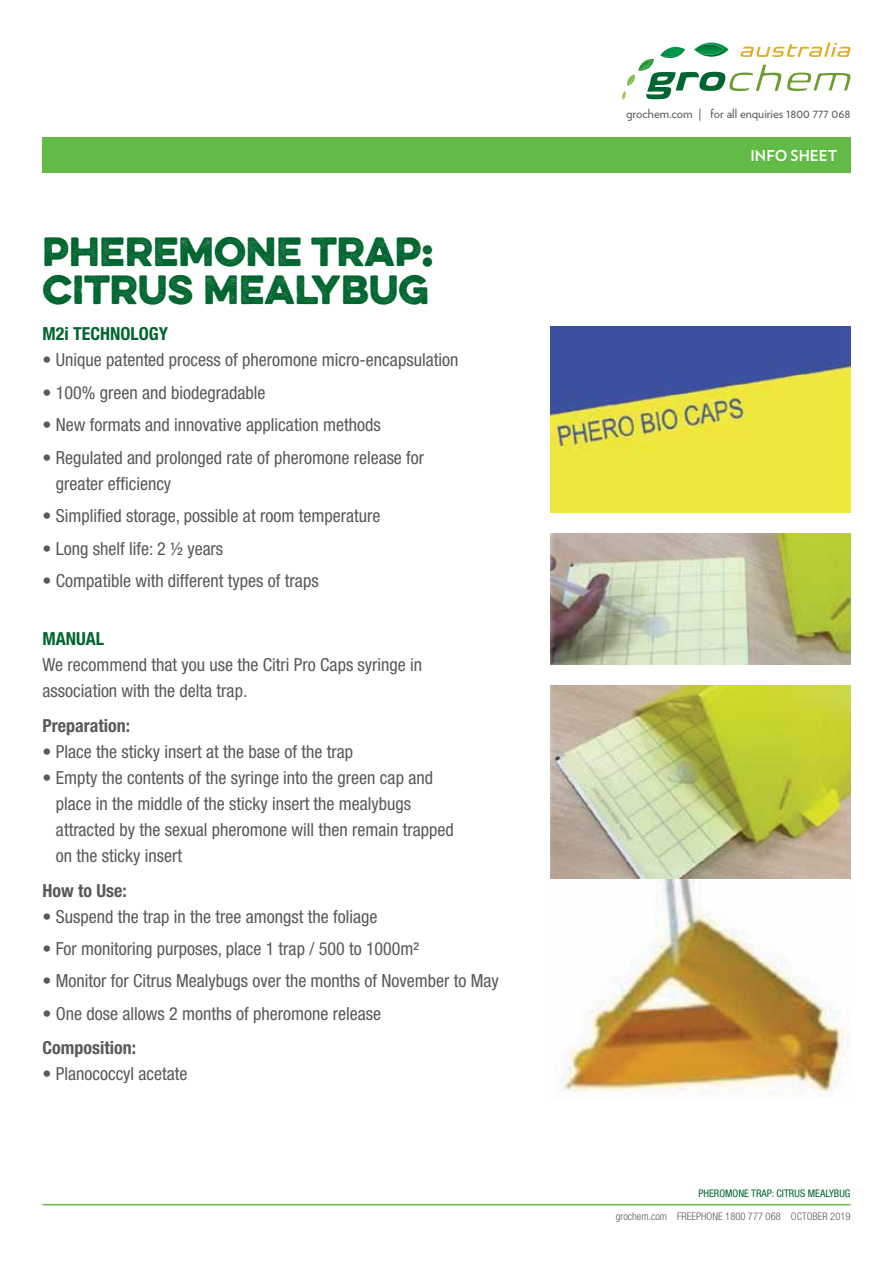
<style>
.page{position:relative;width:893px;height:1263px;background:#fff}
.page>*{position:absolute;margin:0;border:0;box-sizing:border-box;transform-origin:0 0}
.t1{font:700 36.6px/38.4px "Eveleth Dot";color:#00652e}
.t2{font:condensed 18px/26.1px "Helvetica Neue";color:#58595b}
.t3{font:700 condensed 18px "Helvetica Neue";color:#58595b}
.t4{font:700 condensed 18px "Helvetica Neue";color:#00652e}
.t5{font:700 15px "Verlag";color:#fff}
.t6{font:12.6px "Verlag";color:#58595b}
.t7{font:300 condensed 10.5px "Helvetica Neue";color:#58595b}
.t8{font:condensed 10.5px "Helvetica Neue";color:#00652e}
</style>
<div class="page">
<img style="left:551px;top:686px;width:299px;height:406px">
<div style="left:42px;top:138px;width:808px;height:35px;background:#62bb46"></div>
<svg style="left:622px;top:74px;width:13px;height:26px"></svg>
<img style="left:645px;top:59px;width:9px;height:5px">
<img style="left:638px;top:61px;width:14px;height:10px">
<img style="left:664px;top:47px;width:21px;height:12px">
<img style="left:660px;top:49px;width:22px;height:8px">
<img style="left:703px;top:43px;width:26px;height:14px">
<img style="left:694px;top:44px;width:30px;height:11px">
<svg style="left:787px;top:73px;width:63px;height:18px"></svg>
<svg style="left:646px;top:65px;width:135px;height:34px"></svg>
<svg style="left:740px;top:43px;width:110px;height:14px"></svg>
<hr style="left:43px;top:1204px;width:807px;height:1px;background:#62bb46">
<img style="left:551px;top:326px;width:299px;height:186px">
<img style="left:551px;top:534px;width:299px;height:130px">
<h1 class="t1" style="left:43px;top:231px;width:393px">PHEREMONE TRAP:<br>CITRUS MEALYBUG</h1>
<p class="t4" style="left:43px;top:323px;width:127px">M2i TECHNOLOGY</p>
<p class="t2" style="left:43px;top:347px;width:417px">• Unique patented process of pheromone micro-encapsulation</p>
<p class="t2" style="left:43px;top:379px;width:224px">• 100% green and biodegradable</p>
<p class="t2" style="left:43px;top:412px;width:340px">• New formats and innovative application methods</p>
<p class="t2" style="left:56px;top:444px;width:370px;text-indent:-13px">• Regulated and prolonged rate of pheromone release for greater efficiency</p>
<p class="t2" style="left:43px;top:503px;width:339px">• Simplified storage, possible at room temperature</p>
<p class="t2" style="left:43px;top:535px;width:182px">• Long shelf life: 2 ½ years</p>
<p class="t2" style="left:43px;top:567px;width:278px">• Compatible with different types of traps</p>
<p class="t4" style="left:43px;top:628px;width:63px">MANUAL</p>
<p class="t2" style="left:43px;top:652px;width:381px">We recommend that you use the Citri Pro Caps syringe in association with the delta trap.</p>
<p class="t3" style="left:43px;top:715px;width:89px">Preparation:</p>
<p class="t2" style="left:43px;top:738px;width:312px">• Place the sticky insert at the base of the trap</p>
<p class="t2" style="left:56px;top:764px;width:400px;text-indent:-13px">• Empty the contents of the syringe into the green cap and place in the middle of the sticky insert the mealybugs attracted by the sexual pheromone will then remain trapped on the sticky insert</p>
<p class="t3" style="left:43px;top:879px;width:86px">How to Use:</p>
<p class="t2" style="left:43px;top:903px;width:337px">• Suspend the trap in the tree amongst the foliage</p>
<p class="t2" style="left:43px;top:935px;width:378px">• For monitoring purposes, place 1 trap / 500 to 1000m²</p>
<p class="t2" style="left:43px;top:968px;width:458px">• Monitor for Citrus Mealybugs over the months of November to May</p>
<p class="t2" style="left:43px;top:1000px;width:340px">• One dose allows 2 months of pheromone release</p>
<p class="t3" style="left:43px;top:1037px;width:95px">Composition:</p>
<p class="t2" style="left:43px;top:1061px;width:147px">• Planococcyl acetate</p>
<p class="t6" style="left:626px;top:104px;width:226px">grochem.com | for all enquiries 1800 777 068</p>
<p class="t5" style="left:750px;top:144px;width:88px">INFO SHEET</p>
<p class="t8" style="left:698px;top:1187px;width:154px">PHEROMONE TRAP: CITRUS MEALYBUG</p>
<p class="t7" style="left:616px;top:1210px;width:236px">grochem.com FREEPHONE 1800 777 068 OCTOBER 2019</p>
</div>
